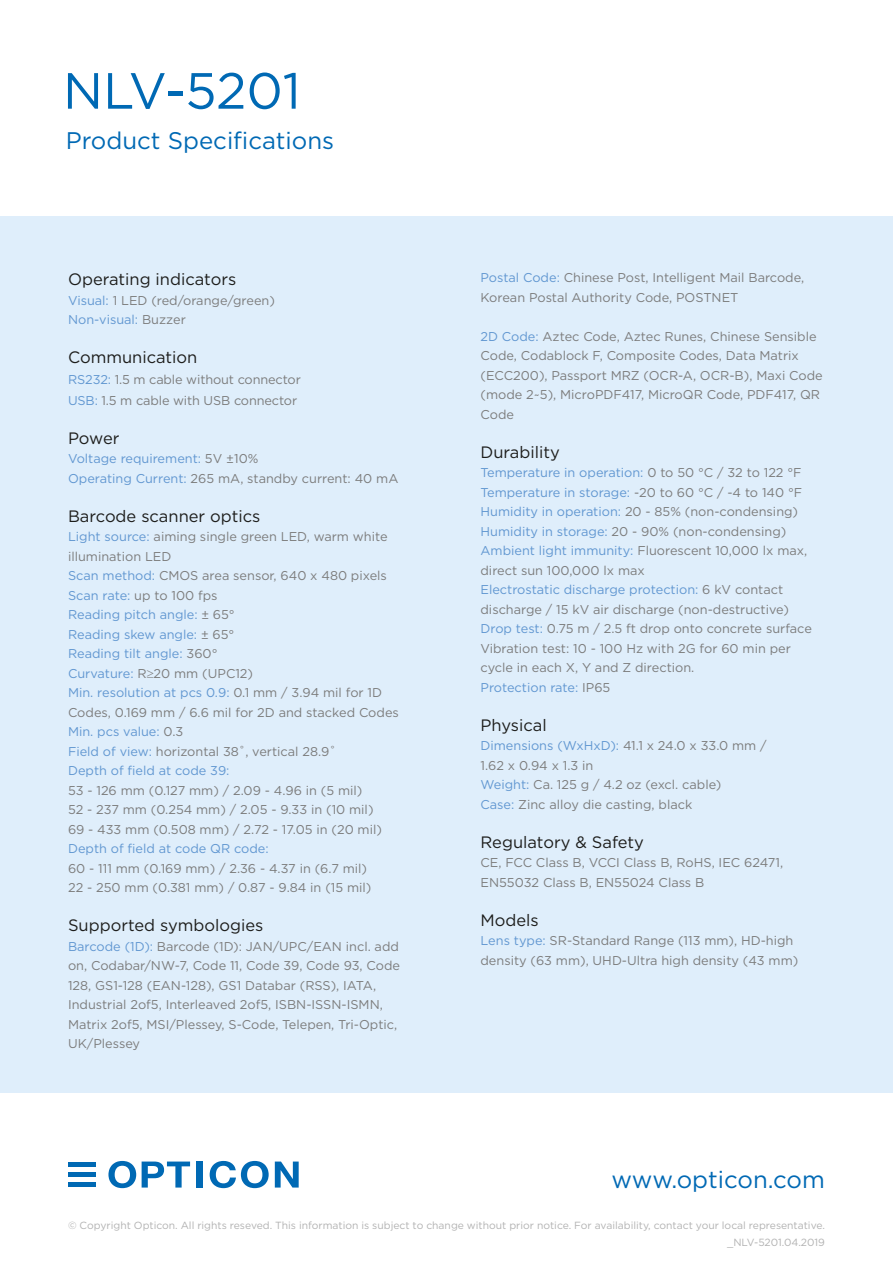
<style>
.page{position:relative;width:893px;height:1263px;background:#fff}
.page>*{position:absolute;margin:0;border:0;box-sizing:border-box;transform-origin:0 0}
.t1{font:50.85px "Gotham";letter-spacing:-.005em;color:#0069b4}
.t2{font:24px "Gotham";color:#0069b4}
.t3{font:16.5px "Gotham";color:#1d1d1b}
.t4{font:12.75px/19.5px "Gotham";color:#7c7c7c}
.t5{font:12.75px/19.5px "Gotham";color:#6197d1}
.t6{font:10.35px "Gotham";color:#b2b2b2}
.s1{color:#6197d1}
.s2{color:#7c7c7c}
</style>
<div class="page">
<div style="left:68px;top:1162px;width:27px;height:5px;background:#0069b4"></div>
<div style="left:68px;top:1172px;width:27px;height:5px;background:#0069b4"></div>
<div style="left:68px;top:1182px;width:27px;height:5px;background:#0069b4"></div>
<svg style="left:108px;top:1161px;width:28px;height:27px"></svg>
<svg style="left:142px;top:1161px;width:48px;height:26px"></svg>
<div style="left:196px;top:1161px;width:7px;height:26px;background:#0069b4"></div>
<svg style="left:210px;top:1161px;width:59px;height:27px"></svg>
<svg style="left:275px;top:1161px;width:24px;height:26px"></svg>
<div style="left:0;top:217px;width:893px;height:876px;background:#dfeefb"></div>
<p class="t1" style="left:63px;top:58px;width:239px">NLV-5201</p>
<p class="t2" style="left:66px;top:125px;width:270px">Product Specifications</p>
<p class="t3" style="left:68px;top:269px;width:170px">Operating indicators</p>
<p class="t4" style="left:68px;top:290px;width:208px"><span class="s1">Visual:</span> 1 LED (red/orange/green)</p>
<p class="t5" style="left:68px;top:310px;width:119px">Non-visual: <span class="s2">Buzzer</span></p>
<p class="t3" style="left:68px;top:347px;width:131px">Communication</p>
<p class="t4" style="left:68px;top:369px;width:234px"><span class="s1">RS232:</span> 1.5 m cable without connector</p>
<p class="t4" style="left:68px;top:390px;width:231px"><span class="s1">USB:</span> 1.5 m cable with USB connector</p>
<p class="t3" style="left:68px;top:427px;width:53px">Power</p>
<p class="t5" style="left:68px;top:449px;width:192px">Voltage requirement: <span class="s2">5V ±10%</span></p>
<p class="t4" style="left:68px;top:468px;width:332px"><span class="s1">Operating Current:</span> 265 mA, standby current: 40 mA</p>
<p class="t3" style="left:68px;top:505px;width:194px">Barcode scanner optics</p>
<p class="t4" style="left:68px;top:527px;width:321px"><span class="s1">Light source:</span> aiming single green LED, warm white illumination LED</p>
<p class="t4" style="left:68px;top:566px;width:320px"><span class="s1">Scan method:</span> CMOS area sensor, 640 x 480 pixels</p>
<p class="t4" style="left:68px;top:585px;width:151px"><span class="s1">Scan rate:</span> up to 100 fps</p>
<p class="t5" style="left:68px;top:605px;width:168px">Reading pitch angle: <span class="s2">± 65°</span></p>
<p class="t5" style="left:68px;top:624px;width:168px">Reading skew angle: <span class="s2">± 65°</span></p>
<p class="t5" style="left:68px;top:644px;width:151px">Reading tilt angle: <span class="s2">360°</span></p>
<p class="t4" style="left:68px;top:663px;width:187px"><span class="s1">Curvature:</span> R≥20 mm (UPC12)</p>
<p class="t5" style="left:68px;top:683px;width:316px">Min. resolution at pcs 0.9: <span class="s2">0.1 mm / 3.94 mil for 1D</span></p>
<p class="t4" style="left:68px;top:702px;width:332px">Codes, 0.169 mm / 6.6 mil for 2D and stacked Codes</p>
<p class="t5" style="left:68px;top:722px;width:117px">Min. pcs value: <span class="s2">0.3</span></p>
<p class="t4" style="left:68px;top:741px;width:269px"><span class="s1">Field of view:</span> horizontal 38˚, vertical 28.9˚</p>
<p class="t5" style="left:68px;top:761px;width:163px">Depth of field at code 39:</p>
<p class="t4" style="left:68px;top:780px;width:296px">53 - 126 mm (0.127 mm) / 2.09 - 4.96 in (5 mil)</p>
<p class="t4" style="left:68px;top:800px;width:307px">52 - 237 mm (0.254 mm) / 2.05 - 9.33 in (10 mil)</p>
<p class="t4" style="left:68px;top:819px;width:315px">69 - 433 mm (0.508 mm) / 2.72 - 17.05 in (20 mil)</p>
<p class="t5" style="left:68px;top:839px;width:202px">Depth of field at code QR code:</p>
<p class="t4" style="left:68px;top:858px;width:301px">60 - 111 mm (0.169 mm) / 2.36 - 4.37 in (6.7 mil)</p>
<p class="t4" style="left:68px;top:878px;width:305px">22 - 250 mm (0.381 mm) / 0.87 - 9.84 in (15 mil)</p>
<p class="t3" style="left:68px;top:915px;width:197px">Supported symbologies</p>
<p class="t4" style="left:68px;top:936px;width:332px"><span class="s1">Barcode (1D):</span> Barcode (1D): JAN/UPC/EAN incl. add</p>
<p class="t4" style="left:68px;top:956px;width:334px">on, Codabar/NW-7, Code 11, Code 39, Code 93, Code 128, GS1-128 (EAN-128), GS1 Databar (RSS), IATA, Industrial 2of5, Interleaved 2of5, ISBN-ISSN-ISMN, Matrix 2of5, MSI/Plessey, S-Code, Telepen, Tri-Optic, UK/Plessey</p>
<p class="t4" style="left:480px;top:268px;width:325px"><span class="s1">Postal Code:</span> Chinese Post, Intelligent Mail Barcode,<br>Korean Postal Authority Code, POSTNET</p>
<p class="t4" style="left:480px;top:326px;width:344px"><span class="s1">2D Code:</span> Aztec Code, Aztec Runes, Chinese Sensible Code, Codablock F, Composite Codes, Data Matrix (ECC200), Passport MRZ (OCR-A, OCR-B), Maxi Code (mode 2~5), MicroPDF417, MicroQR Code, PDF417, QR Code</p>
<p class="t3" style="left:480px;top:441px;width:81px">Durability</p>
<p class="t5" style="left:480px;top:463px;width:323px">Temperature in operation: <span class="s2">0 to 50 °C / 32 to 122 °F</span></p>
<p class="t5" style="left:480px;top:482px;width:323px">Temperature in storage: <span class="s2">-20 to 60 °C / -4 to 140 °F<br></span>Humidity in operation: <span class="s2">20 - 85% (non-condensing)</span></p>
<p class="t4" style="left:480px;top:521px;width:307px"><span class="s1">Humidity in storage:</span> 20 - 90% (non-condensing)</p>
<p class="t4" style="left:480px;top:541px;width:328px"><span class="s1">Ambient light immunity:</span> Fluorescent 10,000 lx max, direct sun 100,000 lx max</p>
<p class="t4" style="left:480px;top:580px;width:310px"><span class="s1">Electrostatic discharge protection:</span> 6 kV contact discharge / 15 kV air discharge (non-destructive)</p>
<p class="t4" style="left:480px;top:619px;width:333px"><span class="s1">Drop test:</span> 0.75 m / 2.5 ft drop onto concrete surface</p>
<p class="t4" style="left:480px;top:638px;width:312px">Vibration test: 10 - 100 Hz with 2G for 60 min per cycle in each X, Y and Z direction.</p>
<p class="t5" style="left:480px;top:677px;width:131px">Protection rate: <span class="s2">IP65</span></p>
<p class="t3" style="left:480px;top:714px;width:68px">Physical</p>
<p class="t4" style="left:480px;top:736px;width:288px"><span class="s1">Dimensions (WxHxD):</span> 41.1 x 24.0 x 33.0 mm /<br>1.62 x 0.94 x 1.3 in</p>
<p class="t4" style="left:480px;top:775px;width:242px"><span class="s1">Weight:</span> Ca. 125 g / 4.2 oz (excl. cable)</p>
<p class="t4" style="left:480px;top:794px;width:213px"><span class="s1">Case:</span> Zinc alloy die casting, black</p>
<p class="t3" style="left:480px;top:831px;width:165px">Regulatory &amp; Safety</p>
<p class="t4" style="left:480px;top:853px;width:304px">CE, FCC Class B, VCCI Class B, RoHS, IEC 62471,<br>EN55032 Class B, EN55024 Class B</p>
<p class="t3" style="left:480px;top:909px;width:60px">Models</p>
<p class="t4" style="left:480px;top:931px;width:319px"><span class="s1">Lens type:</span> SR-Standard Range (113 mm), HD-high density (63 mm), UHD-Ultra high density (43 mm)</p>
<p class="t2" style="left:611px;top:1164px;width:215px">www.opticon.com</p>
<p class="t6" style="left:68px;top:1218px;width:758px">© Copyright Opticon. All rights reseved. This information is subject to change without prior notice. For availability, contact your local representative.</p>
<p class="t6" style="left:727px;top:1235px;width:99px">_NLV-5201.04.2019</p>
</div>
